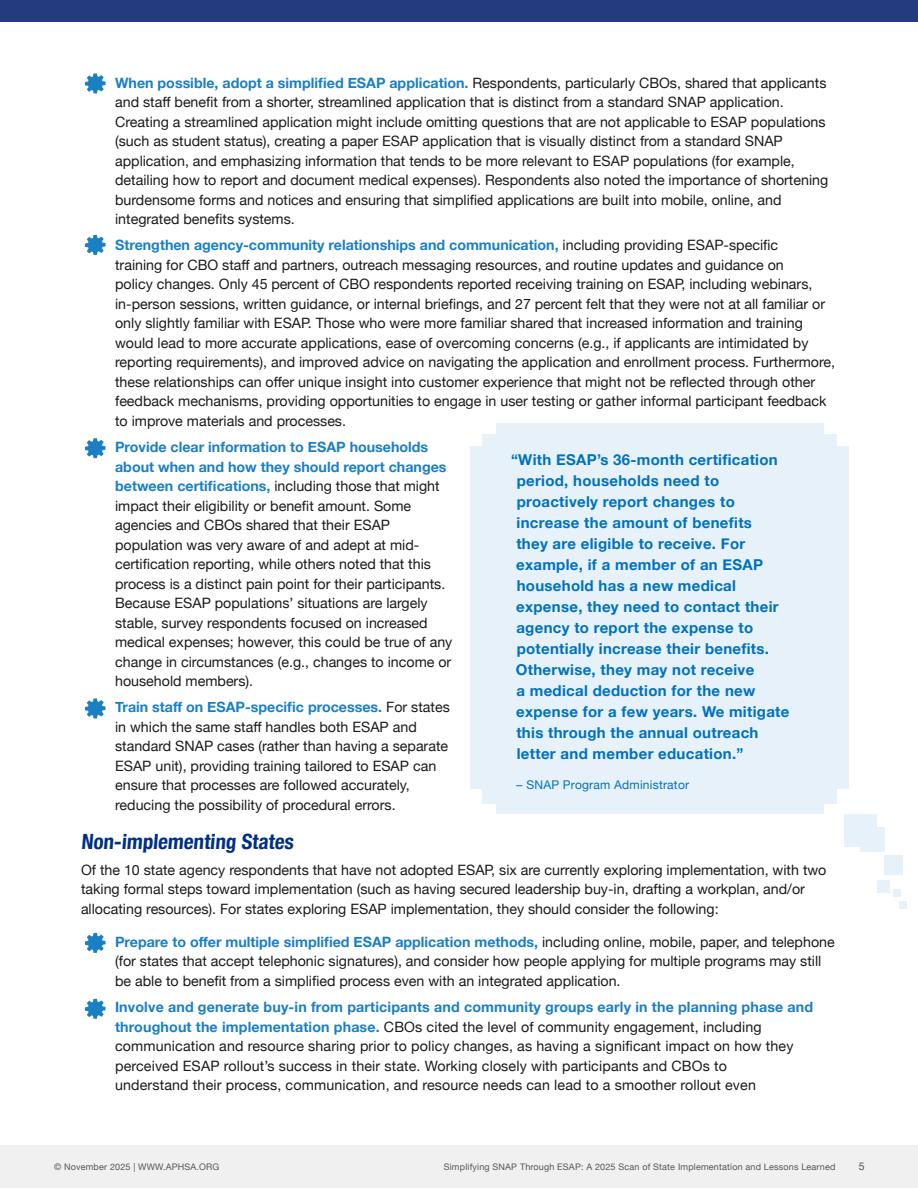
<style>
.page{position:relative;width:918px;height:1188px;background:#fff}
.page>*{position:absolute;margin:0;border:0;box-sizing:border-box;transform-origin:0 0}
.t1{font:700 condensed 21px "Helvetica Neue";color:#002f87}
.t2{font:700 15px/21px "Helvetica Neue";letter-spacing:.02em;color:#0071bc}
.t3{font:14.25px/19.5px "Helvetica Neue";color:#1a1a1a}
.t4{font:12px "Helvetica Neue";letter-spacing:.02em;color:#0071bc}
.t5{font:10.5px "Helvetica Neue";color:#54565a}
.t6{font:9px "Helvetica Neue";letter-spacing:.02em;color:#54565a}
.s1{font-weight:700;color:#1a7fc3}
</style>
<div class="page">
<div style="left:471px;top:446px;width:378px;height:342px;background:#e6f1f9"></div>
<div style="left:496px;top:423px;width:328px;height:391px;background:#e6f1f9"></div>
<div style="left:483px;top:434px;width:354px;height:370px;background:#e6f1f9"></div>
<svg style="left:85px;top:73px;width:21px;height:21px"></svg>
<svg style="left:85px;top:235px;width:21px;height:20px"></svg>
<svg style="left:85px;top:438px;width:21px;height:20px"></svg>
<svg style="left:85px;top:698px;width:21px;height:20px"></svg>
<svg style="left:85px;top:933px;width:21px;height:20px"></svg>
<svg style="left:85px;top:999px;width:21px;height:20px"></svg>
<div style="left:0;top:0;width:918px;height:22px;background:#253b80"></div>
<div style="left:0;top:1146px;width:918px;height:42px;background:#f0f0f0"></div>
<div style="left:845px;top:814px;width:32px;height:33px;background:#e6f1f9"></div>
<div style="left:861px;top:827px;width:24px;height:25px;background:#e6f1f9"></div>
<div style="left:884px;top:855px;width:19px;height:20px;background:#e6f1f9"></div>
<div style="left:877px;top:880px;width:13px;height:13px;background:#e6f1f9"></div>
<div style="left:893px;top:889px;width:8px;height:8px;background:#e6f1f9"></div>
<div style="left:899px;top:901px;width:7px;height:8px;background:#e6f1f9"></div>
<p class="t3" style="left:115px;top:74px;width:715px"><span class="s1">When possible, adopt a simplified ESAP application.</span> Respondents, particularly CBOs, shared that applicants and staff benefit from a shorter, streamlined application that is distinct from a standard SNAP application.<br>Creating a streamlined application might include omitting questions that are not applicable to ESAP populations (such as student status), creating a paper ESAP application that is visually distinct from a standard SNAP application, and emphasizing information that tends to be more relevant to ESAP populations (for example, detailing how to report and document medical expenses). Respondents also noted the importance of shortening burdensome forms and notices and ensuring that simplified applications are built into mobile, online, and integrated benefits systems.</p>
<p class="t3" style="left:115px;top:236px;width:722px"><span class="s1">Strengthen agency-community relationships and communication,</span> including providing ESAP-specific<br>training for CBO staff and partners, outreach messaging resources, and routine updates and guidance on<br>policy changes. Only 45 percent of CBO respondents reported receiving training on ESAP, including webinars, in-person sessions, written guidance, or internal briefings, and 27 percent felt that they were not at all familiar or only slightly familiar with ESAP. Those who were more familiar shared that increased information and training would lead to more accurate applications, ease of overcoming concerns (e.g., if applicants are intimidated by reporting requirements), and improved advice on navigating the application and enrollment process. Furthermore, these relationships can offer unique insight into customer experience that might not be reflected through other feedback mechanisms, providing opportunities to engage in user testing or gather informal participant feedback to improve materials and processes.</p>
<p class="t3" style="left:115px;top:438px;width:339px"><span class="s1">Provide clear information to ESAP households about when and how they should report changes between certifications,</span> including those that might impact their eligibility or benefit amount. Some agencies and CBOs shared that their ESAP population was very aware of and adept at mid&shy;certification reporting, while others noted that this process is a distinct pain point for their participants.<br>Because ESAP populations’ situations are largely stable, survey respondents focused on increased medical expenses; however, this could be true of any change in circumstances (e.g., changes to income or household members).</p>
<p class="t3" style="left:115px;top:698px;width:336px"><span class="s1">Train staff on ESAP-specific processes.</span> For states in which the same staff handles both ESAP and standard SNAP cases (rather than having a separate ESAP unit), providing training tailored to ESAP can ensure that processes are followed accurately, reducing the possibility of procedural errors.</p>
<h1 class="t1" style="left:81px;top:833px;width:216px">Non-implementing States</h1>
<p class="t3" style="left:81px;top:861px;width:747px">Of the 10 state agency respondents that have not adopted ESAP, six are currently exploring implementation, with two taking formal steps toward implementation (such as having secured leadership buy-in, drafting a workplan, and/or allocating resources). For states exploring ESAP implementation, they should consider the following:</p>
<p class="t3" style="left:115px;top:933px;width:721px"><span class="s1">Prepare to offer multiple simplified ESAP application methods,</span> including online, mobile, paper, and telephone (for states that accept telephonic signatures), and consider how people applying for multiple programs may still be able to benefit from a simplified process even with an integrated application.</p>
<p class="t3" style="left:115px;top:998px;width:700px"><span class="s1">Involve and generate buy-in from participants and community groups early in the planning phase and throughout the implementation phase.</span> CBOs cited the level of community engagement, including communication and resource sharing prior to policy changes, as having a significant impact on how they perceived ESAP rollout’s success in their state. Working closely with participants and CBOs to<br>understand their process, communication, and resource needs can lead to a smoother rollout even</p>
<p class="t2" style="left:516px;top:450px;width:275px;text-indent:-5px">“With ESAP’s 36-month certification period, households need to proactively report changes to increase the amount of benefits<br>they are eligible to receive. For example, if a member of an ESAP household has a new medical expense, they need to contact their agency to report the expense to potentially increase their benefits.<br>Otherwise, they may not receive<br>a medical deduction for the new expense for a few years. We mitigate this through the annual outreach letter and member education.”</p>
<p class="t4" style="left:517px;top:776px;width:174px">– SNAP Program Administrator</p>
<p class="t6" style="left:54px;top:1160px;width:167px">© November 2025 | WWW.APHSA.ORG</p>
<p class="t6" style="left:444px;top:1160px;width:393px">Simplifying SNAP Through ESAP: A 2025 Scan of State Implementation and Lessons Learned</p>
<p class="t5" style="left:859px;top:1160px;width:7px">5</p>
</div>
